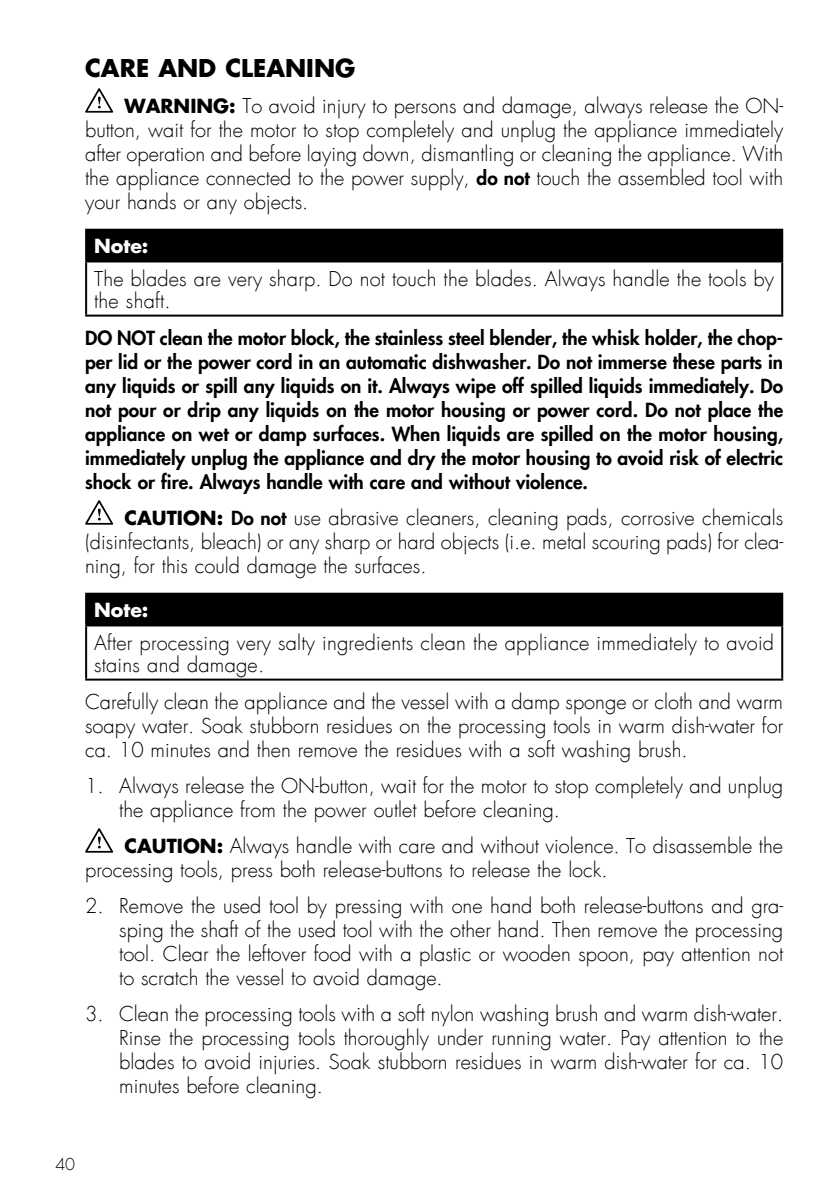
<style>
.page{position:relative;width:840px;height:1191px;background:#fff}
.page>*{position:absolute;margin:0;border:0;box-sizing:border-box;transform-origin:0 0}
.t1{font:700 24px "Futura LT";color:#000}
.t2{font:300 20px/24px "Futura LT";color:#000;text-align:justify}
.t3{font:800 19px/24px "Futura LT";color:#000;text-align:justify}
.t4{font:700 19px "Futura LT";color:#fff}
.t5{font:300 16px "Futura LT";color:#000}
.s1{font-weight:700;font-size:19px}
.s2{font-weight:800;font-size:19px}
</style>
<div class="page">
<svg style="left:85px;top:88px;width:28px;height:25px"></svg>
<div style="left:86px;top:230px;width:695px;height:31px;background:#000"></div>
<hr style="left:85px;top:229px;width:697px;height:2px;background:#000">
<hr style="left:85px;top:231px;width:2px;height:29px;background:#000">
<hr style="left:780px;top:231px;width:2px;height:29px;background:#000">
<hr style="left:85px;top:260px;width:697px;height:2px;background:#000">
<hr style="left:85px;top:262px;width:2px;height:52px;background:#000">
<hr style="left:780px;top:262px;width:2px;height:52px;background:#000">
<hr style="left:85px;top:314px;width:697px;height:2px;background:#000">
<svg style="left:85px;top:500px;width:28px;height:24px"></svg>
<div style="left:86px;top:593px;width:695px;height:32px;background:#000"></div>
<hr style="left:85px;top:592px;width:697px;height:2px;background:#000">
<hr style="left:85px;top:594px;width:2px;height:30px;background:#000">
<hr style="left:780px;top:594px;width:2px;height:30px;background:#000">
<hr style="left:85px;top:624px;width:697px;height:2px;background:#000">
<hr style="left:85px;top:626px;width:2px;height:52px;background:#000">
<hr style="left:780px;top:626px;width:2px;height:52px;background:#000">
<hr style="left:85px;top:678px;width:697px;height:2px;background:#000">
<svg style="left:85px;top:828px;width:28px;height:24px"></svg>
<p class="t1" style="left:85px;top:52px;width:272px">CARE AND CLEANING</p>
<p class="t2" style="left:85px;top:94px;width:699px;text-indent:39px"><span class="s1">WARNING:</span> To avoid injury to persons and damage, always release the ON&shy;button, wait for the motor to stop completely and unplug the appliance immediately after operation and before laying down, dismantling or cleaning the appliance. With the appliance connected to the power supply, <span class="s2">do not</span> touch the assembled tool with your hands or any objects.</p>
<p class="t4" style="left:94px;top:234px;width:56px">Note:</p>
<p class="t2" style="left:94px;top:268px;width:681px;line-height:21.6px">The blades are very sharp. Do not touch the blades. Always handle the tools by the shaft.</p>
<p class="t3" style="left:85px;top:325px;width:699px">DO NOT clean the motor block, the stainless steel blender, the whisk holder, the chop&shy;per lid or the power cord in an automatic dishwasher. Do not immerse these parts in any liquids or spill any liquids on it. Always wipe off spilled liquids immediately. Do not pour or drip any liquids on the motor housing or power cord. Do not place the appliance on wet or damp surfaces. When liquids are spilled on the motor housing, immediately unplug the appliance and dry the motor housing to avoid risk of electric shock or fire. Always handle with care and without violence.</p>
<p class="t2" style="left:85px;top:506px;width:699px;text-indent:39px"><span class="s1">CAUTION:</span> <span class="s2">Do not</span> use abrasive cleaners, cleaning pads, corrosive chemicals (disinfectants, bleach) or any sharp or hard objects (i.e. metal scouring pads) for clea&shy;ning, for this could damage the surfaces.</p>
<p class="t4" style="left:94px;top:597px;width:56px">Note:</p>
<p class="t2" style="left:94px;top:632px;width:681px;line-height:21.6px">After processing very salty ingredients clean the appliance immediately to avoid stains and damage.</p>
<p class="t2" style="left:85px;top:690px;width:699px">Carefully clean the appliance and the vessel with a damp sponge or cloth and warm soapy water. Soak stubborn residues on the processing tools in warm dish-water for ca. 10 minutes and then remove the residues with a soft washing brush.</p>
<p class="t2" style="left:119px;top:774px;width:665px;text-indent:-34px">1. Always release the ON-button, wait for the motor to stop completely and unplug the appliance from the power outlet before cleaning.</p>
<p class="t2" style="left:85px;top:834px;width:699px;text-indent:39px"><span class="s1">CAUTION:</span> Always handle with care and without violence. To disassemble the processing tools, press both release-buttons to release the lock.</p>
<p class="t2" style="left:119px;top:894px;width:665px;text-indent:-34px">2. Remove the used tool by pressing with one hand both release-buttons and gra&shy;sping the shaft of the used tool with the other hand. Then remove the processing tool. Clear the leftover food with a plastic or wooden spoon, pay attention not to scratch the vessel to avoid damage.</p>
<p class="t2" style="left:119px;top:1002px;width:665px;text-indent:-34px">3. Clean the processing tools with a soft nylon washing brush and warm dish-water.<br>Rinse the processing tools thoroughly under running water. Pay attention to the blades to avoid injuries. Soak stubborn residues in warm dish-water for ca. 10 minutes before cleaning.</p>
<p class="t5" style="left:55px;top:1154px;width:21px">40</p>
</div>
